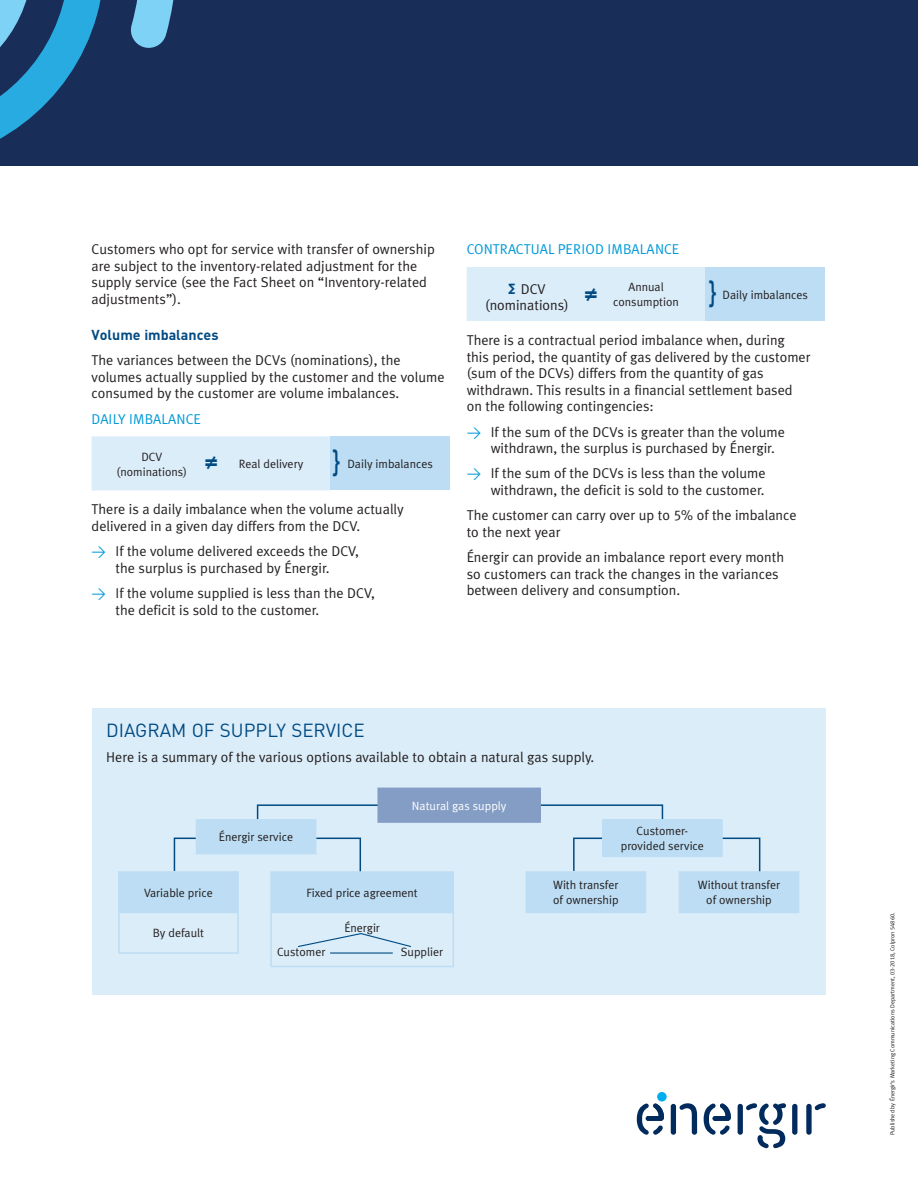
<style>
.page{position:relative;width:918px;height:1188px;background:#fff}
.page>*{position:absolute;margin:0;border:0;box-sizing:border-box;transform-origin:0 0}
.Texte_courrant{font:500 31.35px "DIN";color:#004b84;scale:.67 1}
.Texte_courrant-2{font:700 20.85px "Meta Plus";color:#004b84}
.S-Titre{font:18.75px "DIN";color:#004b84}
.Texte_courrant-3{font:14.25px/16.5px "Meta Plus Normal";color:#231f20}
.SSS-Titre{font:14.25px "Meta Plus Normal";color:#009ad9}
.SS-titre{font:700 14.25px "DIN";color:#004b84}
.Tableau-Texte{font:12px/15px "Meta Plus Normal";color:#231f20;text-align:center}
.Tableau-Texte-2{font:12px "Meta Plus Normal";color:#fff}
.Texte_courant{font:6px "Meta Plus Normal";color:#231f20}
.s1{font-family:"DIN";color:#009ad9}
.s2{font-family:"Meta Plus";font-weight:700;font-size:15px;color:#004b84}
.s3{font-family:"Meta Plus Normal Caps"}
</style>
<div class="page">
<div style="left:93px;top:436px;width:238px;height:54px;background:#dbedf9"></div>
<div style="left:331px;top:436px;width:119px;height:54px;background:#bcddf3"></div>
<hr style="left:92px;top:436px;width:1px;height:54px;background:#dbedf9">
<div style="left:468px;top:267px;width:238px;height:54px;background:#dbedf9"></div>
<div style="left:706px;top:267px;width:119px;height:54px;background:#bcddf3"></div>
<hr style="left:467px;top:267px;width:1px;height:54px;background:#dbedf9">
<div style="left:93px;top:708px;width:733px;height:286px;background:#dbedf9"></div>
<svg style="left:256px;top:804px;width:408px;height:26px"></svg>
<svg style="left:173px;top:837px;width:188px;height:34px"></svg>
<svg style="left:573px;top:837px;width:188px;height:34px"></svg>
<div style="left:378px;top:788px;width:162px;height:34px;background:#849dc4"></div>
<hr style="left:377px;top:788px;width:164px;height:1px;background:#849dc4">
<hr style="left:377px;top:789px;width:2px;height:32px;background:#849dc4">
<hr style="left:539px;top:789px;width:2px;height:32px;background:#849dc4">
<hr style="left:377px;top:821px;width:164px;height:2px;background:#849dc4">
<div style="left:603px;top:820px;width:119px;height:36px;background:#bcddf3"></div>
<hr style="left:602px;top:819px;width:121px;height:2px;background:#bcddf3">
<hr style="left:602px;top:821px;width:2px;height:35px;background:#bcddf3">
<hr style="left:721px;top:821px;width:2px;height:35px;background:#bcddf3">
<hr style="left:602px;top:856px;width:121px;height:1px;background:#bcddf3">
<div style="left:119px;top:872px;width:119px;height:40px;background:#bcddf3"></div>
<hr style="left:118px;top:913px;width:2px;height:39px;background:#bcddf3">
<hr style="left:237px;top:913px;width:2px;height:39px;background:#bcddf3">
<hr style="left:118px;top:952px;width:121px;height:2px;background:#bcddf3">
<hr style="left:118px;top:871px;width:121px;height:2px;background:#bcddf3">
<hr style="left:118px;top:873px;width:2px;height:39px;background:#bcddf3">
<hr style="left:237px;top:873px;width:2px;height:39px;background:#bcddf3">
<hr style="left:118px;top:912px;width:121px;height:1px;background:#bcddf3">
<div style="left:271px;top:872px;width:182px;height:40px;background:#bcddf3"></div>
<hr style="left:270px;top:913px;width:2px;height:53px;background:#bcddf3">
<hr style="left:453px;top:913px;width:1px;height:53px;background:#bcddf3">
<hr style="left:270px;top:966px;width:184px;height:1px;background:#bcddf3">
<hr style="left:270px;top:871px;width:184px;height:2px;background:#bcddf3">
<hr style="left:270px;top:873px;width:2px;height:39px;background:#bcddf3">
<hr style="left:453px;top:873px;width:1px;height:39px;background:#bcddf3">
<hr style="left:270px;top:912px;width:184px;height:1px;background:#bcddf3">
<div style="left:197px;top:820px;width:119px;height:34px;background:#bcddf3"></div>
<hr style="left:196px;top:819px;width:120px;height:2px;background:#bcddf3">
<hr style="left:196px;top:821px;width:1px;height:32px;background:#bcddf3">
<hr style="left:196px;top:853px;width:120px;height:1px;background:#bcddf3">
<div style="left:526px;top:872px;width:119px;height:40px;background:#bcddf3"></div>
<hr style="left:526px;top:871px;width:120px;height:2px;background:#bcddf3">
<hr style="left:645px;top:873px;width:1px;height:39px;background:#bcddf3">
<hr style="left:526px;top:912px;width:120px;height:1px;background:#bcddf3">
<div style="left:679px;top:872px;width:120px;height:40px;background:#bcddf3"></div>
<hr style="left:679px;top:871px;width:120px;height:2px;background:#bcddf3">
<hr style="left:679px;top:912px;width:120px;height:1px;background:#bcddf3">
<hr style="left:330px;top:952px;width:63px;height:2px;background:#004b84">
<svg style="left:298px;top:933px;width:113px;height:14px"></svg>
<div style="left:657px;top:1092px;width:10px;height:10px;background:#00aeef;border-radius:50%"></div>
<div style="left:671px;top:1104px;width:5px;height:31px;background:#002b5c;border-radius:3px"></div>
<svg style="left:679px;top:1103px;width:18px;height:32px"></svg>
<div style="left:792px;top:1104px;width:5px;height:31px;background:#002b5c;border-radius:3px"></div>
<svg style="left:637px;top:1103px;width:27px;height:32px"></svg>
<svg style="left:704px;top:1103px;width:27px;height:32px"></svg>
<div style="left:738px;top:1104px;width:5px;height:31px;background:#002b5c;border-radius:3px"></div>
<svg style="left:746px;top:1103px;width:40px;height:45px"></svg>
<div style="left:806px;top:1104px;width:6px;height:31px;background:#002b5c;border-radius:3px"></div>
<svg style="left:814px;top:1103px;width:12px;height:7px"></svg>
<div style="left:0;top:0;width:918px;height:165px;background:#182e58"></div>
<svg style="left:0;top:0;width:174px;height:139px"></svg>
<p class="Texte_courrant-3" style="left:92px;top:241px;width:345px">Customers who opt for service with transfer of ownership are subject to the inventory-related adjustment for the supply service (see the Fact Sheet on “Inventory-related adjustments”).</p>
<p class="SS-titre" style="left:92px;top:325px;width:128px">Volume imbalances</p>
<p class="Texte_courrant-3" style="left:92px;top:352px;width:355px">The variances between the DCVs (nominations), the volumes actually supplied by the customer and the volume consumed by the customer are volume imbalances.</p>
<p class="SSS-Titre" style="left:92px;top:410px;width:111px">DAILY IMBALANCE</p>
<p class="Tableau-Texte" style="left:117px;top:449px;width:72px">DCV (nominations)</p>
<p class="Tableau-Texte" style="left:239px;top:456px;width:66px">Real delivery</p>
<p class="Tableau-Texte" style="left:347px;top:456px;width:87px">Daily imbalances</p>
<p class="Texte_courrant-3" style="left:92px;top:501px;width:314px">There is a daily imbalance when the volume actually delivered in a given day differs from the DCV.</p>
<p class="Texte_courrant-3" style="left:92px;top:543px;width:269px;text-align:center"><span class="s1">&gt;</span> If the volume delivered exceeds the DCV, the surplus is purchased by Énergir.</p>
<p class="Texte_courrant-3" style="left:116px;top:585px;width:261px;text-indent:-24px"><span class="s1">&gt;</span> If the volume supplied is less than the DCV, the deficit is sold to the customer.</p>
<p class="Texte_courrant" style="left:332px;top:443px;width:14px">}</p>
<p class="Texte_courrant-2" style="left:205px;top:450px;width:15px">≠</p>
<p class="SSS-Titre" style="left:467px;top:241px;width:214px">CONTRACTUAL PERIOD IMBALANCE</p>
<p class="Texte_courrant-3" style="left:485px;top:281px;width:85px;text-align:center"><span class="s2">∑</span> DCV (nominations)</p>
<p class="Tableau-Texte" style="left:613px;top:279px;width:67px">Annual consumption</p>
<p class="Tableau-Texte" style="left:722px;top:287px;width:87px">Daily imbalances</p>
<p class="Texte_courrant-3" style="left:467px;top:332px;width:345px">There is a contractual period imbalance when, during this period, the quantity of gas delivered by the customer (sum of the DCVs) differs from the quantity of gas withdrawn. This results in a financial settlement based on the following contingencies:</p>
<p class="Texte_courrant-3" style="left:491px;top:423px;width:296px;text-indent:-24px"><span class="s1">&gt;</span> If the sum of the DCVs is greater than the volume withdrawn, the surplus is purchased by Énergir.</p>
<p class="Texte_courrant-3" style="left:467px;top:465px;width:301px;text-align:right"><span class="s1">&gt;</span> If the sum of the DCVs is less than the volume withdrawn, the deficit is sold to the customer.</p>
<p class="Texte_courrant-3" style="left:467px;top:507px;width:331px">The customer can carry over up to <span class="s3">5</span>% of the imbalance to the next year</p>
<p class="Texte_courrant-3" style="left:467px;top:549px;width:319px">Énergir can provide an imbalance report every month so customers can track the changes in the variances between delivery and consumption.</p>
<p class="Texte_courrant" style="left:709px;top:274px;width:14px">}</p>
<p class="Texte_courrant-2" style="left:584px;top:282px;width:15px">≠</p>
<p class="S-Titre" style="left:106px;top:718px;width:260px">DIAGRAM OF SUPPLY SERVICE</p>
<p class="Texte_courrant-3" style="left:106px;top:749px;width:490px">Here is a summary of the various options available to obtain a natural gas supply.</p>
<p class="Tableau-Texte" style="left:219px;top:830px;width:76px">Énergir service</p>
<p class="Tableau-Texte-2" style="left:412px;top:799px;width:96px">Natural gas supply</p>
<p class="Tableau-Texte" style="left:144px;top:885px;width:70px">Variable price</p>
<p class="Tableau-Texte" style="left:153px;top:926px;width:53px">By default</p>
<p class="Tableau-Texte" style="left:307px;top:885px;width:113px">Fixed price agreement</p>
<p class="Tableau-Texte" style="left:344px;top:920px;width:37px">Énergir</p>
<p class="Tableau-Texte" style="left:277px;top:944px;width:50px">Customer</p>
<p class="Tableau-Texte" style="left:401px;top:944px;width:44px">Supplier</p>
<p class="Tableau-Texte" style="left:621px;top:824px;width:85px">Customer&shy;provided service</p>
<p class="Tableau-Texte" style="left:553px;top:878px;width:67px;text-align:left">With transfer of ownership</p>
<p class="Tableau-Texte" style="left:698px;top:878px;width:84px">Without transfer of ownership</p>
<p class="Texte_courant" style="left:889px;top:1135px;width:224px;rotate:-90deg">Published by Énergir’s Marketing Communications Department, <span class="s3">03-2018,</span> Colpron <span class="s3">54860.</span></p>
</div>
